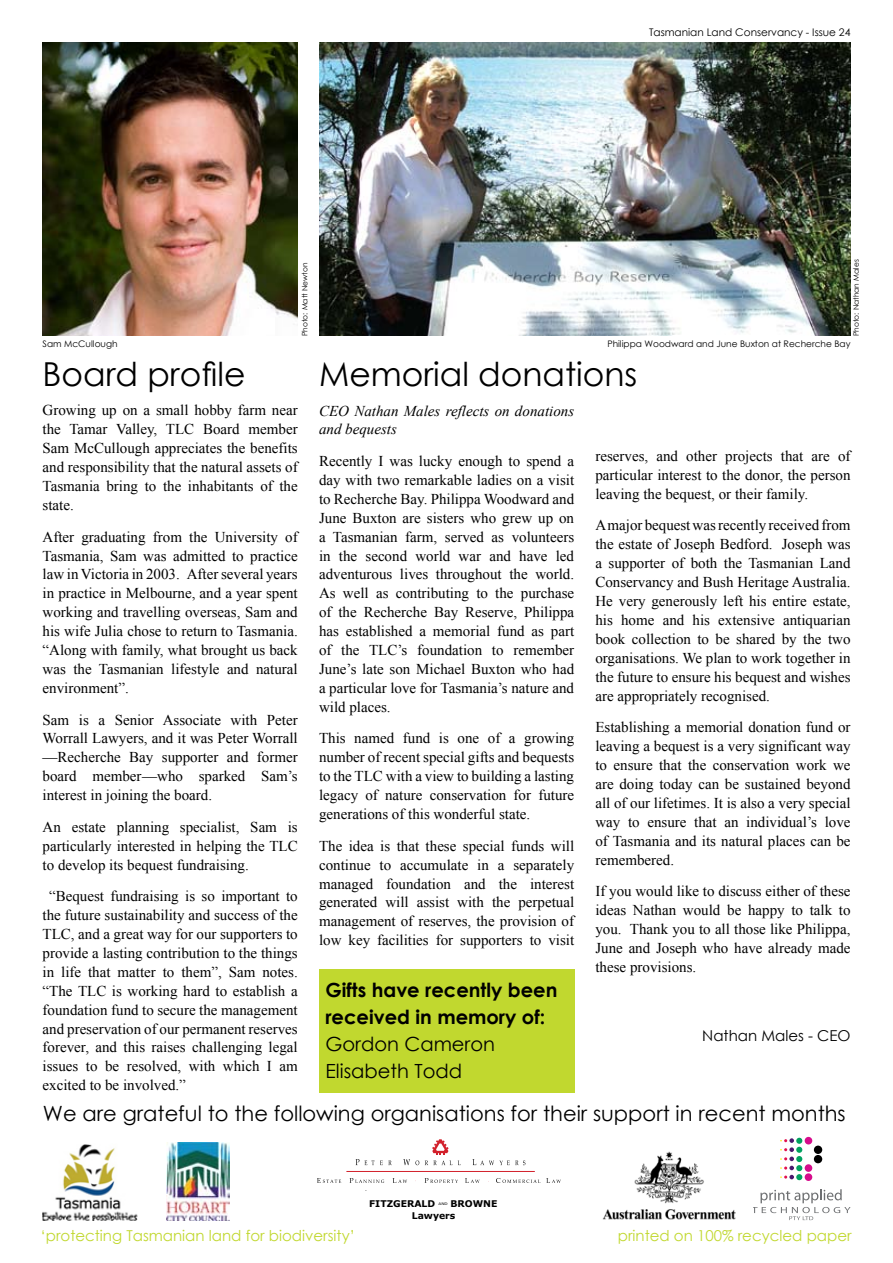
<style>
.page{position:relative;width:893px;height:1263px;background:#fff}
.page>*{position:absolute;margin:0;border:0;box-sizing:border-box;transform-origin:0 0}
.t1{font:33px "Century Gothic";color:#000}
.t2{font:21px "Century Gothic";color:#000}
.t3{font:700 19.5px/27px "Century Gothic";color:#000}
.t4{font:19.5px/27px "Century Gothic";color:#000}
.t5{font:15px/18.9px "Times New Roman";color:#000;text-align:justify}
.t6{font:15px "Century Gothic";color:#c1d82f}
.t7{font:italic 15px/18.9px "Times New Roman";color:#000}
.t8{font:15px "Century Gothic";color:#000}
.t9{font:10.5px "Century Gothic";color:#000}
.t10{font:700 9.3px/12.1px "Verdana";color:#000}
.t11{font:9px "Century Gothic";color:#000}
.t12{font:7.5px "Century Gothic";color:#000}
.t13{font:3.45px "Verdana";color:#000;scale:1.2 1}
</style>
<div class="page">
<img style="left:43px;top:43px;width:255px;height:293px">
<img style="left:319px;top:43px;width:531px;height:293px">
<div style="left:805px;top:1137px;width:7px;height:7px;background:#d60c8c;border-radius:50%"></div>
<div style="left:814px;top:1145px;width:8px;height:9px;background:#000;border-radius:50%"></div>
<div style="left:814px;top:1155px;width:8px;height:8px;background:#000;border-radius:50%"></div>
<div style="left:805px;top:1164px;width:7px;height:8px;background:#d60c8c;border-radius:50%"></div>
<svg style="left:780px;top:1138px;width:22px;height:42px"></svg>
<div style="left:805px;top:1173px;width:7px;height:8px;background:#d60c8c;border-radius:50%"></div>
<svg style="left:753px;top:1189px;width:97px;height:31px"></svg>
<img style="left:43px;top:1144px;width:94px;height:76px">
<img style="left:602px;top:1151px;width:134px;height:69px">
<img style="left:167px;top:1142px;width:62px;height:78px">
<svg style="left:356px;top:1159px;width:18px;height:6px"></svg>
<svg style="left:380px;top:1160px;width:12px;height:5px"></svg>
<svg style="left:403px;top:1159px;width:16px;height:6px"></svg>
<svg style="left:425px;top:1160px;width:27px;height:5px"></svg>
<svg style="left:472px;top:1159px;width:53px;height:6px"></svg>
<svg style="left:317px;top:1178px;width:24px;height:5px"></svg>
<svg style="left:350px;top:1178px;width:34px;height:5px"></svg>
<svg style="left:393px;top:1178px;width:14px;height:5px"></svg>
<svg style="left:425px;top:1178px;width:33px;height:5px"></svg>
<svg style="left:465px;top:1178px;width:15px;height:5px"></svg>
<svg style="left:496px;top:1178px;width:44px;height:5px"></svg>
<svg style="left:546px;top:1178px;width:15px;height:5px"></svg>
<hr style="left:346px;top:1171px;width:189px;height:1px;background:#d2202b">
<svg style="left:432px;top:1139px;width:17px;height:15px"></svg>
<div style="left:319px;top:969px;width:255px;height:124px;background:#c1d82f"></div>
<p class="t12" style="left:300px;top:336px;width:75px;rotate:-90deg">Photo: Matt Newton</p>
<p class="t9" style="left:649px;top:25px;width:203px">Tasmanian Land Conservancy - Issue 24</p>
<p class="t12" style="left:851px;top:336px;width:78px;rotate:-90deg">Photo: Nathan Males</p>
<p class="t11" style="left:43px;top:337px;width:76px">Sam McCullough</p>
<p class="t11" style="left:607px;top:337px;width:245px">Philippa Woodward and June Buxton at Recherche Bay</p>
<h1 class="t1" style="left:319px;top:351px;width:320px">Memorial donations</h1>
<h1 class="t1" style="left:43px;top:351px;width:204px">Board profile</h1>
<p class="t5" style="left:43px;top:401px;width:257px">Growing up on a small hobby farm near the Tamar Valley, TLC Board member Sam McCullough appreciates the benefits and responsibility that the natural assets of Tasmania bring to the inhabitants of the state.</p>
<p class="t5" style="left:43px;top:527px;width:257px">After graduating from the University of Tasmania, Sam was admitted to practice law in Victoria in 2003. After several years in practice in Melbourne, and a year spent working and travelling overseas, Sam and his wife Julia chose to return to Tasmania. “Along with family, what brought us back was the Tasmanian lifestyle and natural environment”.</p>
<p class="t5" style="left:43px;top:710px;width:257px">Sam is a Senior Associate with Peter Worrall Lawyers, and it was Peter Worrall —Recherche Bay supporter and former board member—who sparked Sam’s interest in joining the board.</p>
<p class="t5" style="left:43px;top:817px;width:257px">An estate planning specialist, Sam is particularly interested in helping the TLC to develop its bequest fundraising.</p>
<p class="t5" style="left:43px;top:886px;width:257px;text-indent:6px">“Bequest fundraising is so important to the future sustainability and success of the TLC, and a great way for our supporters to provide a lasting contribution to the things in life that matter to them”, Sam notes. “The TLC is working hard to establish a foundation fund to secure the management and preservation of our permanent reserves forever, and this raises challenging legal issues to be resolved, with which I am excited to be involved.”</p>
<p class="t7" style="left:319px;top:401px;width:257px">CEO Nathan Males reflects on donations and bequests</p>
<p class="t5" style="left:319px;top:451px;width:257px">Recently I was lucky enough to spend a day with two remarkable ladies on a visit to Recherche Bay. Philippa Woodward and June Buxton are sisters who grew up on a Tasmanian farm, served as volunteers in the second world war and have led adventurous lives throughout the world.<br>As well as contributing to the purchase of the Recherche Bay Reserve, Philippa has established a memorial fund as part of the TLC’s foundation to remember June’s late son Michael Buxton who had a particular love for Tasmania’s nature and wild places.</p>
<p class="t5" style="left:319px;top:729px;width:257px">This named fund is one of a growing number of recent special gifts and bequests to the TLC with a view to building a lasting legacy of nature conservation for future generations of this wonderful state.</p>
<p class="t5" style="left:319px;top:836px;width:257px">The idea is that these special funds will continue to accumulate in a separately managed foundation and the interest generated will assist with the perpetual management of reserves, the provision of low key facilities for supporters to visit</p>
<h3 class="t3" style="left:325px;top:975px;width:234px">Gifts have recently been received in memory of:</h3>
<h3 class="t4" style="left:325px;top:1030px;width:171px">Gordon Cameron<br>Elisabeth Todd</h3>
<p class="t5" style="left:595px;top:446px;width:257px">reserves, and other projects that are of particular interest to the donor, the person leaving the bequest, or their family.</p>
<p class="t5" style="left:595px;top:516px;width:257px">A major bequest was recently received from the estate of Joseph Bedford. Joseph was a supporter of both the Tasmanian Land Conservancy and Bush Heritage Australia.<br>He very generously left his entire estate, his home and his extensive antiquarian book collection to be shared by the two organisations. We plan to work together in the future to ensure his bequest and wishes are appropriately recognised.</p>
<p class="t5" style="left:595px;top:717px;width:257px">Establishing a memorial donation fund or leaving a bequest is a very significant way to ensure that the conservation work we are doing today can be sustained beyond all of our lifetimes. It is also a very special way to ensure that an individual’s love of Tasmania and its natural places can be remembered.</p>
<p class="t5" style="left:595px;top:881px;width:257px">If you would like to discuss either of these ideas Nathan would be happy to talk to you. Thank you to all those like Philippa, June and Joseph who have already made these provisions.</p>
<p class="t8" style="left:702px;top:1025px;width:150px">Nathan Males - CEO</p>
<h2 class="t2" style="left:43px;top:1098px;width:804px">We are grateful to the following organisations for their support in recent months</h2>
<p class="t10" style="left:369px;top:1197px;width:68px">FITZGERALD</p>
<p class="t13" style="left:439px;top:1201px;width:9px">AND</p>
<p class="t10" style="left:412px;top:1197px;width:87px;text-indent:39px">BROWNE<br>Lawyers</p>
<p class="t6" style="left:40px;top:1225px;width:316px">‘protecting Tasmanian land for biodiversity’</p>
<p class="t6" style="left:618px;top:1225px;width:235px">printed on 100% recycled paper</p>
</div>
